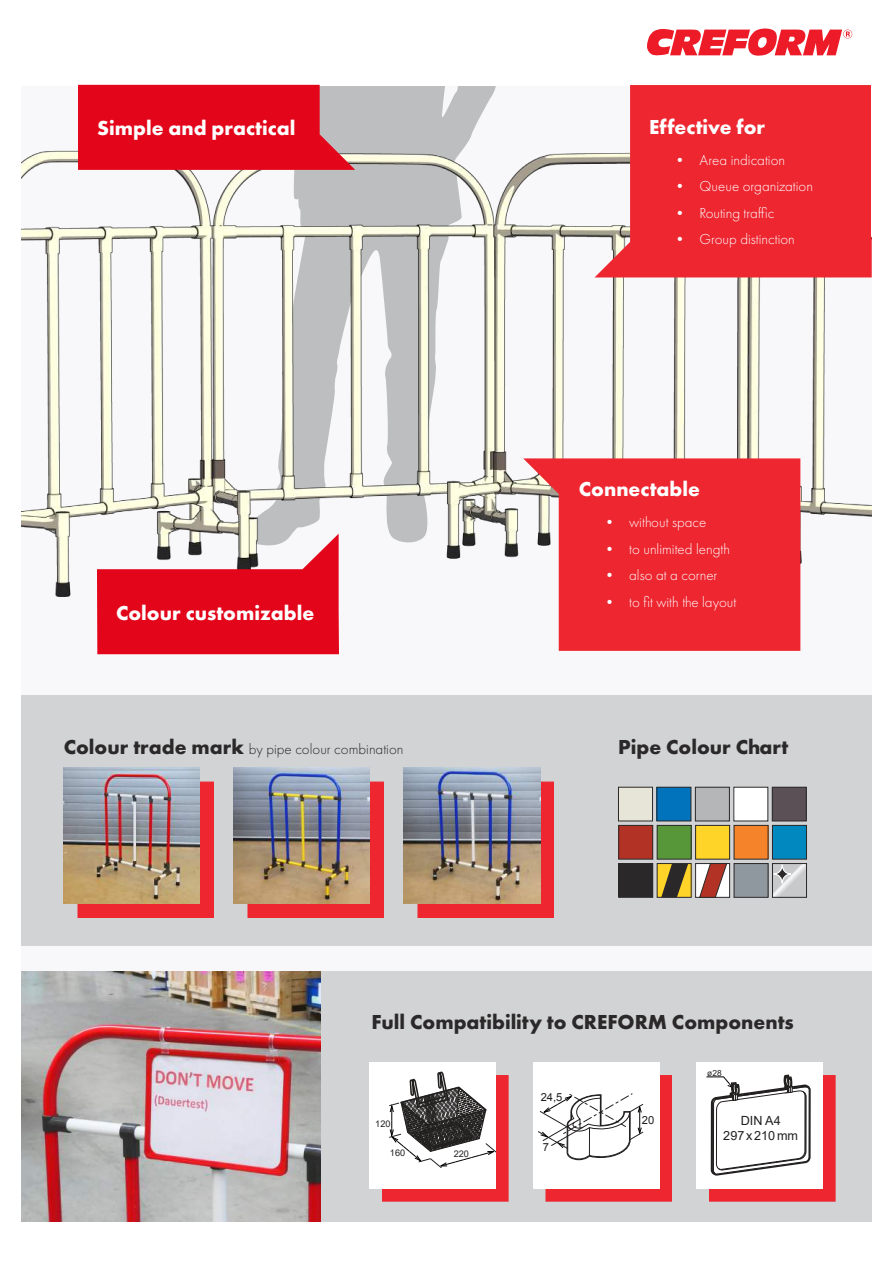
<style>
.page{position:relative;width:893px;height:1263px;background:#fff}
.page>*{position:absolute;margin:0;border:0;box-sizing:border-box;transform-origin:0 0}
.t1{font:700 21px "Futura PT";color:#fff}
.t2{font:700 21px "Futura PT";color:#2b2829}
.t3{font:300 15px "Futura PT";color:#fff}
.t4{font:300 15px "Futura PT";color:#2b2829}
.t5{font:12.6px/15.1px "Arial";color:#221f1f;text-align:center}
.t6{font:11.25px "Arial";color:#221f1f}
.t7{font:9.15px "Arial";color:#221f1f}
.t8{font:8.4px "Arial";color:#221f1f}
.s1{font-weight:700;font-size:21px}
</style>
<div class="page">
<div style="left:21px;top:85px;width:851px;height:1136px;background:#f8f8fa"></div>
<img style="left:21px;top:86px;width:851px;height:569px">
<svg style="left:647px;top:28px;width:205px;height:28px"></svg>
<div style="left:21px;top:695px;width:851px;height:251px;background:#d1d3d4"></div>
<div style="left:320px;top:971px;width:552px;height:250px;background:#d1d3d4"></div>
<svg style="left:523px;top:458px;width:278px;height:193px;background:#ec3d46"></svg>
<svg style="left:594px;top:85px;width:278px;height:192px;background:#ed3e46"></svg>
<svg style="left:97px;top:534px;width:242px;height:120px"></svg>
<svg style="left:78px;top:85px;width:277px;height:85px;background:#df182b"></svg>
<div style="left:618px;top:787px;width:34px;height:34px;background:#e6e5d7"></div>
<div style="left:618px;top:787px;width:35px;height:34px;border:1px solid #2b2829"></div>
<div style="left:734px;top:787px;width:34px;height:34px;background:#fff"></div>
<div style="left:772px;top:787px;width:34px;height:34px;background:#5b5056"></div>
<div style="left:772px;top:787px;width:34px;height:34px;border:1px solid #2b2829"></div>
<div style="left:619px;top:825px;width:34px;height:34px;background:#b23326"></div>
<div style="left:618px;top:825px;width:35px;height:34px;border:1px solid #2b2829"></div>
<div style="left:657px;top:825px;width:34px;height:34px;background:#579639"></div>
<div style="left:657px;top:825px;width:34px;height:34px;border:1px solid #2b2829"></div>
<div style="left:696px;top:825px;width:34px;height:34px;background:#ffd429"></div>
<div style="left:695px;top:825px;width:35px;height:34px;border:1px solid #2b2829"></div>
<div style="left:734px;top:825px;width:34px;height:34px;background:#f58329"></div>
<div style="left:772px;top:825px;width:34px;height:34px;background:#0189bf"></div>
<div style="left:772px;top:825px;width:35px;height:34px;border:1px solid #2b2829"></div>
<div style="left:619px;top:863px;width:34px;height:34px;background:#2b2829"></div>
<div style="left:618px;top:863px;width:35px;height:34px;border:1px solid #2b2829"></div>
<div style="left:734px;top:863px;width:34px;height:34px;background:#8f989e"></div>
<div style="left:734px;top:863px;width:34px;height:34px;border:1px solid #2b2829"></div>
<div style="left:657px;top:787px;width:34px;height:34px;background:#0073bc"></div>
<div style="left:695px;top:787px;width:34px;height:34px;background:#b4b6b8"></div>
<div style="left:695px;top:787px;width:35px;height:34px;border:1px solid #2b2829"></div>
<div style="left:657px;top:863px;width:34px;height:34px;background:#ffd429"></div>
<svg style="left:661px;top:863px;width:27px;height:34px"></svg>
<div style="left:696px;top:863px;width:34px;height:34px;background:#fff"></div>
<div style="left:695px;top:863px;width:35px;height:34px;border:1px solid #2b2829"></div>
<svg style="left:699px;top:863px;width:28px;height:35px"></svg>
<img style="left:774px;top:865px;width:31px;height:30px">
<div style="left:772px;top:863px;width:35px;height:34px;border:1px solid #2b2829"></div>
<svg style="left:774px;top:865px;width:17px;height:18px"></svg>
<div style="left:773px;top:864px;width:18px;height:20px;border:1px solid #fff;border-radius:50%"></div>
<img style="left:21px;top:971px;width:299px;height:250px">
<div style="left:382px;top:1075px;width:126px;height:126px;background:#ed2630"></div>
<div style="left:370px;top:1062px;width:126px;height:126px;background:#fff"></div>
<svg style="left:389px;top:1071px;width:107px;height:97px"></svg>
<div style="left:546px;top:1075px;width:126px;height:126px;background:#ed2630"></div>
<div style="left:533px;top:1062px;width:126px;height:126px;background:#fff"></div>
<svg style="left:537px;top:1093px;width:107px;height:129px"></svg>
<div style="left:709px;top:1075px;width:126px;height:126px;background:#ed2630"></div>
<div style="left:696px;top:1062px;width:126px;height:126px;background:#fff"></div>
<svg style="left:706px;top:1074px;width:105px;height:102px"></svg>
<div style="left:78px;top:781px;width:136px;height:137px;background:#ed2630"></div>
<img style="left:64px;top:767px;width:136px;height:137px">
<div style="left:418px;top:781px;width:136px;height:137px;background:#ed2630"></div>
<img style="left:404px;top:767px;width:136px;height:137px">
<div style="left:248px;top:781px;width:136px;height:137px;background:#ed2630"></div>
<img style="left:234px;top:767px;width:136px;height:137px">
<h1 class="t1" style="left:97px;top:120px;width:200px">Simple and practical</h1>
<h1 class="t1" style="left:116px;top:604px;width:200px">Colour customizable</h1>
<p class="t4" style="left:64px;top:743px;width:341px"><span class="s1">Colour trade mark</span> by pipe colour combination</p>
<h1 class="t1" style="left:649px;top:119px;width:117px">Effective for</h1>
<p class="t3" style="left:673px;top:154px;width:114px">• Area indication</p>
<p class="t3" style="left:673px;top:180px;width:142px">• Queue organization</p>
<p class="t3" style="left:673px;top:207px;width:103px">• Routing traffic</p>
<p class="t3" style="left:673px;top:233px;width:124px">• Group distinction</p>
<h1 class="t1" style="left:579px;top:481px;width:123px">Connectable</h1>
<p class="t3" style="left:602px;top:516px;width:106px">• without space</p>
<p class="t3" style="left:602px;top:543px;width:129px">• to unlimited length</p>
<p class="t3" style="left:602px;top:569px;width:117px">• also at a corner</p>
<p class="t3" style="left:602px;top:596px;width:136px">• to fit with the layout</p>
<h1 class="t2" style="left:618px;top:738px;width:172px">Pipe Colour Chart</h1>
<h1 class="t2" style="left:371px;top:1014px;width:424px">Full Compatibility to CREFORM Components</h1>
<p class="t7" style="left:375px;top:1119px;width:17px">120</p>
<p class="t7" style="left:390px;top:1147px;width:17px">160</p>
<p class="t7" style="left:454px;top:1148px;width:17px">220</p>
<p class="t6" style="left:541px;top:1093px;width:23px">24,5</p>
<p class="t6" style="left:543px;top:1143px;width:8px">7</p>
<p class="t6" style="left:642px;top:1115px;width:14px">20</p>
<p class="t8" style="left:707px;top:1068px;width:16px">¯28</p>
<p class="t5" style="left:723px;top:1113px;width:76px">DIN A4<br>297 x210 mm</p>
</div>
